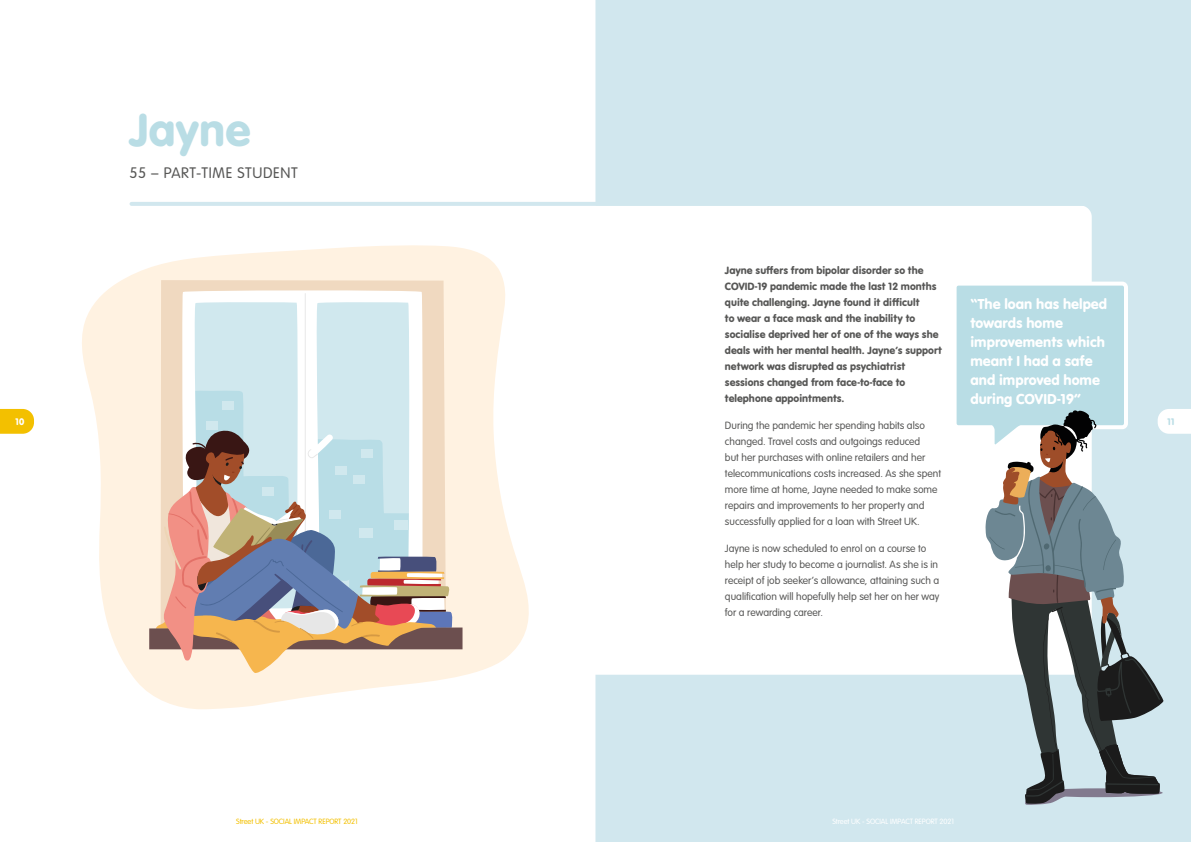
<style>
.page{position:relative;width:1191px;height:842px;background:#fff}
.page>*{position:absolute;margin:0;border:0;box-sizing:border-box;transform-origin:0 0}
.t1{font:48px "VAG Rundschrift D";color:#b9dde5}
.t2{font:300 16px "VAG Rundschrift D";letter-spacing:.04em;color:#575756}
.t3{font:15px/19px "VAG Rundschrift D";color:#fff}
.t4{font:300 11px/16px "VAG Rundschrift D";color:#575756}
.t5{font:11px/16px "VAG Rundschrift D";color:#575756}
.t6{font:10px "VAG Rundschrift D";color:#fff}
.t7{font:10px "VAG Rundschrift D";color:#b9dde5}
.t8{font:300 8px "VAG Rundschrift D";letter-spacing:-.01em;color:#f3c000}
.t9{font:300 8px "VAG Rundschrift D";letter-spacing:-.01em;color:#fff}
</style>
<div class="page">
<div style="left:595px;top:0;width:596px;height:842px;background:#d1e7ee"></div>
<svg style="left:0;top:409px;width:34px;height:25px"></svg>
<div style="left:252px;top:206px;width:839px;height:469px;background:#fff;border-radius:11px"></div>
<svg style="left:82px;top:245px;width:447px;height:464px;fill:#fff2e1"></svg>
<svg style="left:161px;top:280px;width:285px;height:13px;background:#f2dfca"></svg>
<svg style="left:149px;top:293px;width:313px;height:381px;background:#cfcac5"></svg>
<hr style="left:131px;top:202px;width:1015px;height:4px;background:#d1e7ee">
<svg style="left:950px;top:280px;width:241px;height:525px"></svg>
<p class="t6" style="left:16px;top:416px;width:11px">10</p>
<h1 class="t1" style="left:129px;top:101px;width:123px">Jayne</h1>
<h2 class="t2" style="left:129px;top:164px;width:170px">55 – PART-TIME STUDENT</h2>
<p class="t8" style="left:236px;top:817px;width:123px">Street UK - SOCIAL IMPACT REPORT 2021</p>
<p class="t5" style="left:725px;top:262px;width:219px">Jayne suffers from bipolar disorder so the COVID-19 pandemic made the last 12 months quite challenging. Jayne found it difficult<br>to wear a face mask and the inability to socialise deprived her of one of the ways she deals with her mental health. Jayne’s support network was disrupted as psychiatrist sessions changed from face-to-face to telephone appointments.</p>
<p class="t4" style="left:725px;top:418px;width:217px">During the pandemic her spending habits also changed. Travel costs and outgoings reduced<br>but her purchases with online retailers and her telecommunications costs increased. As she spent more time at home, Jayne needed to make some repairs and improvements to her property and successfully applied for a loan with Street UK.</p>
<p class="t4" style="left:725px;top:541px;width:216px">Jayne is now scheduled to enrol on a course to help her study to become a journalist. As she is in receipt of job seeker’s allowance, attaining such a qualification will hopefully help set her on her way for a rewarding career.</p>
<h3 class="t3" style="left:970px;top:295px;width:138px">“The loan has helped towards home improvements which meant I had a safe and improved home during COVID-19”</h3>
<p class="t7" style="left:1167px;top:416px;width:8px">11</p>
<p class="t9" style="left:832px;top:817px;width:123px">Street UK - SOCIAL IMPACT REPORT 2021</p>
</div>
